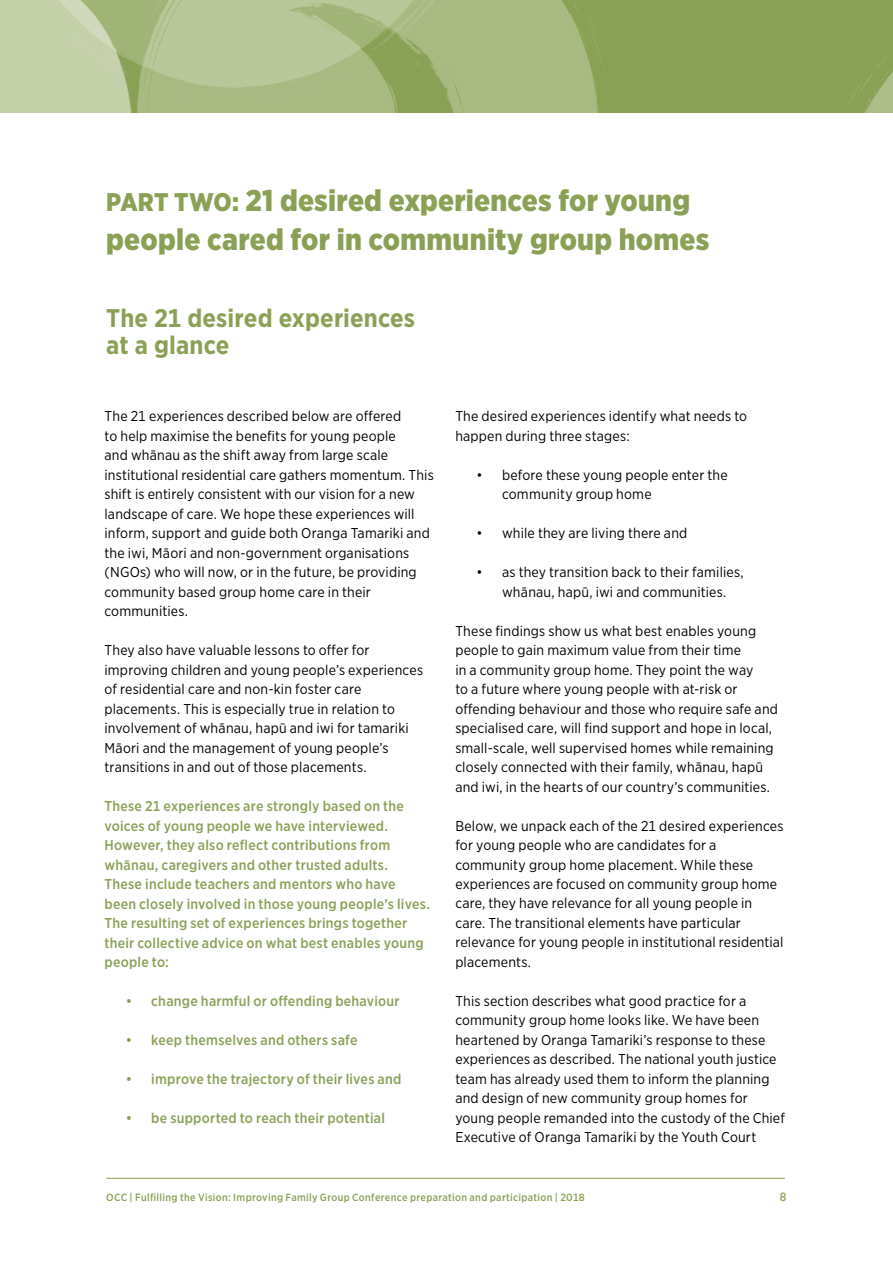
<style>
.page{position:relative;width:893px;height:1263px;background:#fff}
.page>*{position:absolute;margin:0;border:0;box-sizing:border-box;transform-origin:0 0}
.t1{font:900 30px/39px "Gotham Narrow";letter-spacing:.01em;color:#8aa155}
.t2{font:700 25.5px/27px "Gotham Narrow";letter-spacing:.005em;color:#8aa155}
.t3{font:14.25px/19.5px "Gotham Narrow";letter-spacing:.01em;color:#000}
.t4{font:500 14.25px/19.5px "Gotham Narrow";letter-spacing:.015em;color:#8aa155}
.t5{font:500 12px "Gotham Narrow";color:#8aa155}
.t6{font:500 10.5px "Gotham Narrow";letter-spacing:.03em;color:#8aa155}
.s1{font-size:25.5px}
</style>
<div class="page">
<hr style="left:106px;top:1178px;width:679px;height:1px;background:#8aa155">
<img style="left:0;top:0;width:893px;height:113px">
<h1 class="t1" style="left:106px;top:181px;width:604px"><span class="s1">PART TWO:</span> 21 desired experiences for young people cared for in community group homes</h1>
<h2 class="t2" style="left:106px;top:304px;width:310px">The 21 desired experiences at a glance</h2>
<p class="t3" style="left:105px;top:406px;width:331px">The 21 experiences described below are offered<br>to help maximise the benefits for young people<br>and whānau as the shift away from large scale institutional residential care gathers momentum. This shift is entirely consistent with our vision for a new landscape of care. We hope these experiences will inform, support and guide both Oranga Tamariki and the iwi, Māori and non-government organisations (NGOs) who will now, or in the future, be providing community based group home care in their communities.</p>
<p class="t3" style="left:105px;top:640px;width:320px">They also have valuable lessons to offer for improving children and young people’s experiences of residential care and non-kin foster care placements. This is especially true in relation to involvement of whānau, hapū and iwi for tamariki Māori and the management of young people’s transitions in and out of those placements.</p>
<p class="t4" style="left:105px;top:796px;width:327px">These 21 experiences are strongly based on the voices of young people we have interviewed.<br>However, they also reflect contributions from whānau, caregivers and other trusted adults.<br>These include teachers and mentors who have been closely involved in those young people’s lives.<br>The resulting set of experiences brings together their collective advice on what best enables young people to:</p>
<p class="t4" style="left:126px;top:991px;width:275px">• change harmful or offending behaviour</p>
<p class="t4" style="left:126px;top:1030px;width:233px">• keep themselves and others safe</p>
<p class="t4" style="left:126px;top:1069px;width:277px">• improve the trajectory of their lives and</p>
<p class="t4" style="left:126px;top:1108px;width:261px">• be supported to reach their potential</p>
<p class="t3" style="left:455px;top:406px;width:293px">The desired experiences identify what needs to happen during three stages:</p>
<p class="t3" style="left:502px;top:464px;width:227px;text-indent:-26px">• before these young people enter the community group home</p>
<p class="t3" style="left:477px;top:523px;width:212px">• while they are living there and</p>
<p class="t3" style="left:477px;top:562px;width:269px;text-align:center">• as they transition back to their families, whānau, hapū, iwi and communities.</p>
<p class="t3" style="left:455px;top:620px;width:324px">These findings show us what best enables young people to gain maximum value from their time<br>in a community group home. They point the way<br>to a future where young people with at-risk or offending behaviour and those who require safe and specialised care, will find support and hope in local, small-scale, well supervised homes while remaining closely connected with their family, whānau, hapū and iwi, in the hearts of our country’s communities.</p>
<p class="t3" style="left:455px;top:815px;width:330px">Below, we unpack each of the 21 desired experiences for young people who are candidates for a community group home placement. While these experiences are focused on community group home care, they have relevance for all young people in care. The transitional elements have particular relevance for young people in institutional residential placements.</p>
<p class="t3" style="left:455px;top:991px;width:331px">This section describes what good practice for a community group home looks like. We have been heartened by Oranga Tamariki’s response to these experiences as described. The national youth justice team has already used them to inform the planning and design of new community group homes for young people remanded into the custody of the Chief Executive of Oranga Tamariki by the Youth Court</p>
<p class="t6" style="left:106px;top:1191px;width:480px">OCC | Fulfilling the Vision: Improving Family Group Conference preparation and participation | 2018</p>
<p class="t5" style="left:780px;top:1189px;width:8px">8</p>
</div>
